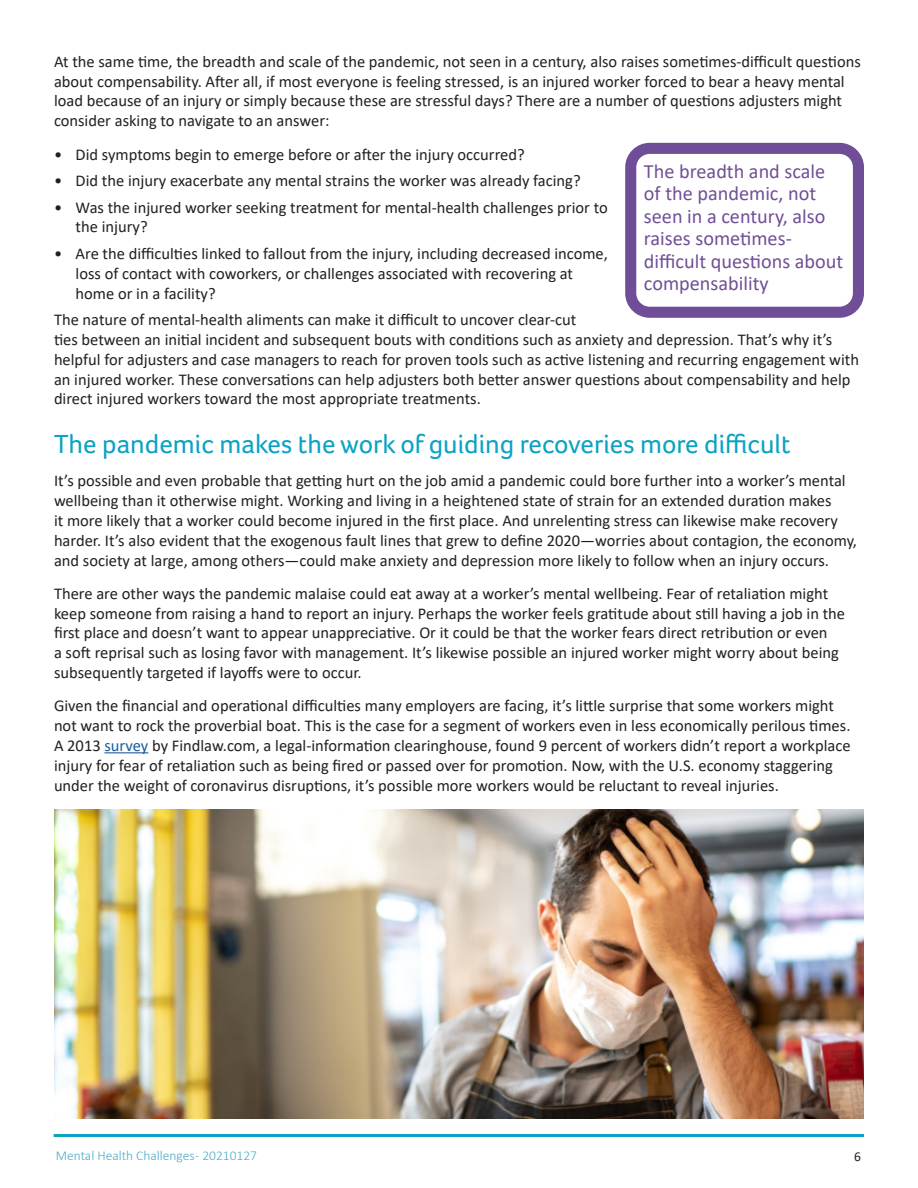
<style>
.page{position:relative;width:918px;height:1188px;background:#fff}
.page>*{position:absolute;margin:0;border:0;box-sizing:border-box;transform-origin:0 0}
.Paragraph_Head{font:27px "Foco";color:#0ba2c3}
.Body{font:20.25px/22.5px "Calibri";color:#704f96}
.Body-2{font:16.5px/19.8px "Calibri";color:#231f20}
.Bullets{font:16.5px/19.8px "Calibri";color:#231f20}
.t1{font:300 13.5px "Calibri";color:#4aabc7}
.t2{font:13.5px "Calibri";color:#231f20}
.s1{color:#175d9e}
</style>
<div class="page">
<hr style="left:54px;top:1134px;width:810px;height:3px;background:#0ba2c3">
<hr style="left:104px;top:752px;width:44px;height:1px;background:#175d9e">
<div style="left:625px;top:143px;width:239px;height:175px;border:11px solid #704e97;border-radius:19px"></div>
<img style="left:54px;top:809px;width:810px;height:309px">
<p class="Body-2" style="left:54px;top:51px;width:808px">At the same time, the breadth and scale of the pandemic, not seen in a century, also raises sometimes-difficult questions about compensability. After all, if most everyone is feeling stressed, is an injured worker forced to bear a heavy mental load because of an injury or simply because these are stressful days? There are a number of questions adjusters might consider asking to navigate to an answer:</p>
<p class="Bullets" style="left:54px;top:144px;width:472px">• Did symptoms begin to emerge before or after the injury occurred?</p>
<p class="Bullets" style="left:54px;top:170px;width:528px">• Did the injury exacerbate any mental strains the worker was already facing?</p>
<p class="Bullets" style="left:76px;top:197px;width:534px;text-indent:-22px">• Was the injured worker seeking treatment for mental-health challenges prior to the injury?</p>
<p class="Bullets" style="left:76px;top:243px;width:534px;text-indent:-22px">• Are the difficulties linked to fallout from the injury, including decreased income, loss of contact with coworkers, or challenges associated with recovering at home or in a facility?</p>
<p class="Body-2" style="left:54px;top:309px;width:807px">The nature of mental-health aliments can make it difficult to uncover clear-cut<br>ties between an initial incident and subsequent bouts with conditions such as anxiety and depression. That’s why it’s helpful for adjusters and case managers to reach for proven tools such as active listening and recurring engagement with an injured worker. These conversations can help adjusters both better answer questions about compensability and help direct injured workers toward the most appropriate treatments.</p>
<p class="Paragraph_Head" style="left:54px;top:428px;width:738px">The pandemic makes the work of guiding recoveries more difficult</p>
<p class="Body-2" style="left:54px;top:471px;width:805px">It’s possible and even probable that getting hurt on the job amid a pandemic could bore further into a worker’s mental wellbeing than it otherwise might. Working and living in a heightened state of strain for an extended duration makes<br>it more likely that a worker could become injured in the first place. And unrelenting stress can likewise make recovery harder. It’s also evident that the exogenous fault lines that grew to define 2020—worries about contagion, the economy, and society at large, among others—could make anxiety and depression more likely to follow when an injury occurs.</p>
<p class="Body-2" style="left:54px;top:583px;width:793px">There are other ways the pandemic malaise could eat away at a worker’s mental wellbeing. Fear of retaliation might keep someone from raising a hand to report an injury. Perhaps the worker feels gratitude about still having a job in the first place and doesn’t want to appear unappreciative. Or it could be that the worker fears direct retribution or even<br>a soft reprisal such as losing favor with management. It’s likewise possible an injured worker might worry about being subsequently targeted if layoffs were to occur.</p>
<p class="Body-2" style="left:54px;top:696px;width:798px">Given the financial and operational difficulties many employers are facing, it’s little surprise that some workers might not want to rock the proverbial boat. This is the case for a segment of workers even in less economically perilous times.<br>A 2013 <span class="s1">survey</span> by Findlaw.com, a legal-information clearinghouse, found 9 percent of workers didn’t report a workplace injury for fear of retaliation such as being fired or passed over for promotion. Now, with the U.S. economy staggering under the weight of coronavirus disruptions, it’s possible more workers would be reluctant to reveal injuries.</p>
<p class="Body" style="left:644px;top:159px;width:201px">The breadth and scale of the pandemic, not seen in a century, also raises sometimes&shy;difficult questions about compensability</p>
<p class="t1" style="left:56px;top:1147px;width:203px">Mental Health Challenges - 20210127</p>
<p class="t2" style="left:854px;top:1147px;width:8px">6</p>
</div>
